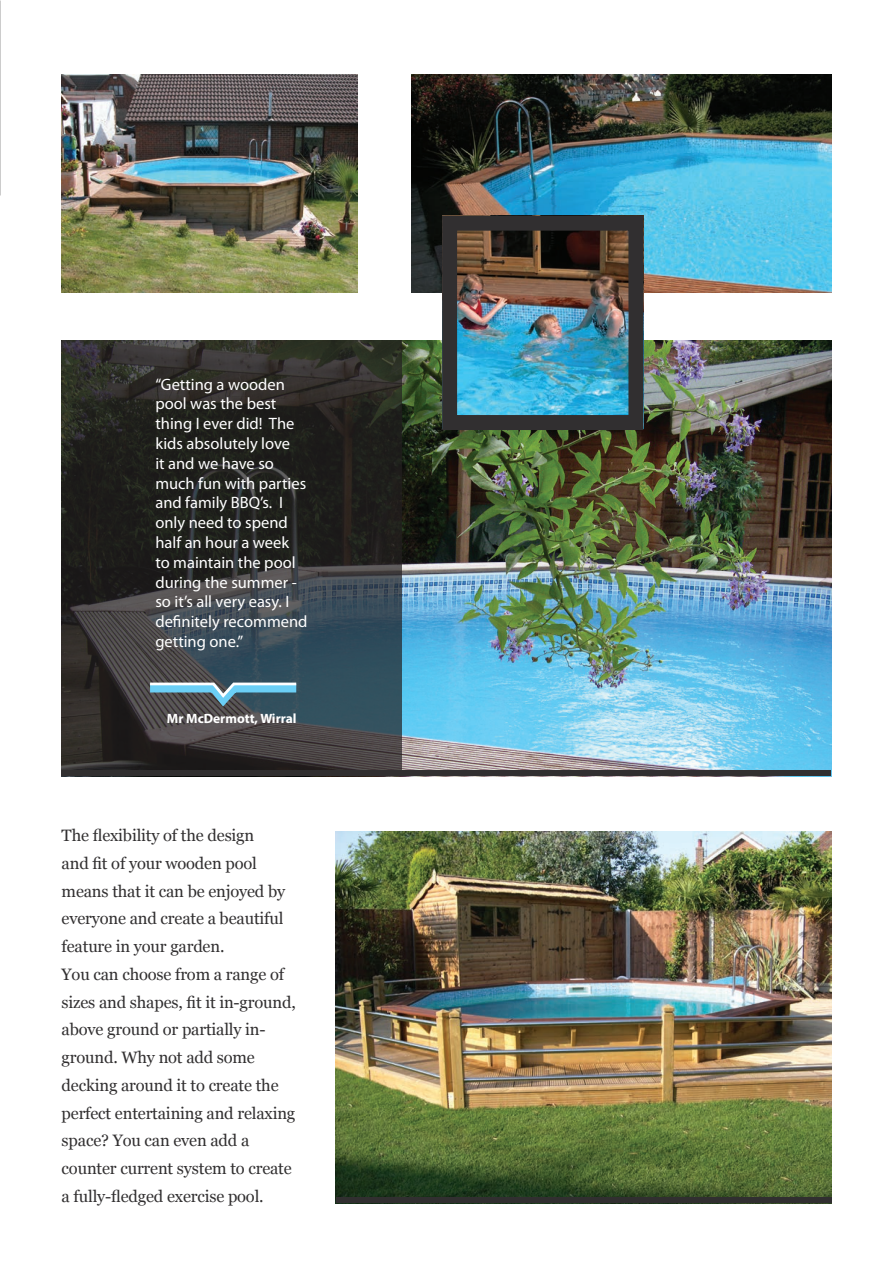
<style>
.page{position:relative;width:893px;height:1263px;background:#fff}
.page>*{position:absolute;margin:0;border:0;box-sizing:border-box;transform-origin:0 0}
.t1{font:16.5px/27.8px "Georgia";letter-spacing:-.01em;color:#312f30}
.t2{font:16.5px/19.8px "Myriad Pro";color:#fff}
.t3{font:700 13.5px "Myriad Pro";color:#fff}
</style>
<div class="page">
<img style="left:402px;top:340px;width:429px;height:430px">
<svg style="left:62px;top:340px;width:340px;height:430px;background:#2e3131"></svg>
<img style="left:62px;top:74px;width:295px;height:218px">
<img style="left:336px;top:831px;width:495px;height:366px">
<img style="left:412px;top:74px;width:419px;height:218px">
<div style="left:62px;top:770px;width:769px;height:6px;background:#312f30"></div>
<div style="left:336px;top:1197px;width:495px;height:6px;background:#312f30"></div>
<svg style="left:142px;top:680px;width:162px;height:33px;background:#5a7581"></svg>
<img style="left:458px;top:232px;width:169px;height:182px">
<div style="left:442px;top:216px;width:201px;height:214px;border:15px solid #312f30"></div>
<p class="t2" style="left:155px;top:374px;width:154px">“Getting a wooden pool was the best thing I ever did! The kids absolutely love<br>it and we have so much fun with parties and family BBQ’s. I only need to spend half an hour a week to maintain the pool during the summer - so it’s all very easy. I definitely recommend getting one.”</p>
<p class="t3" style="left:167px;top:709px;width:131px">Mr McDermott, Wirral</p>
<p class="t1" style="left:62px;top:821px;width:236px">The flexibility of the design<br>and fit of your wooden pool means that it can be enjoyed by everyone and create a beautiful feature in your garden.<br>You can choose from a range of sizes and shapes, fit it in-ground, above ground or partially in&shy;ground. Why not add some decking around it to create the perfect entertaining and relaxing space? You can even add a counter current system to create a fully-fledged exercise pool.</p>
</div>
